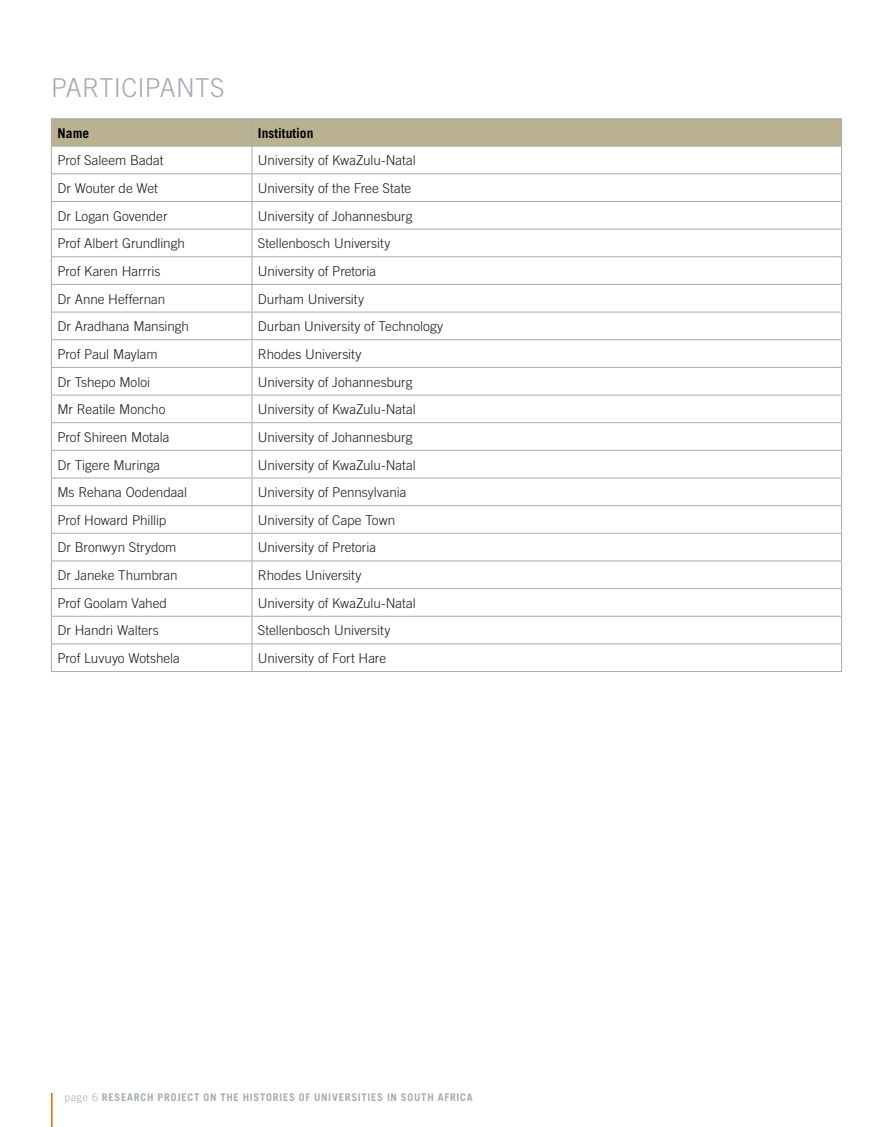
<style>
.page{position:relative;width:893px;height:1127px;background:#fff}
.page>*{position:absolute;margin:0;border:0;box-sizing:border-box;transform-origin:0 0}
.t1{font:300 25.95px "Trade Gothic";letter-spacing:.005em;color:#a4abb1}
.t2{font:300 13.5px "Trade Gothic";letter-spacing:-.005em;color:#1d1d1b}
.t3{font:700 13.5px "Trade Gothic";color:#000}
.t4{font:700 10.5px "Trade Gothic";letter-spacing:.075em;color:#a4abb1}
.s1{font-weight:300}
</style>
<div class="page">
<hr style="left:51px;top:1093px;width:2px;height:34px;background:#d06e00">
<hr style="left:51px;top:118px;width:201px;height:1px;background:#a4abb1">
<hr style="left:252px;top:118px;width:590px;height:1px;background:#a4abb1">
<hr style="left:51px;top:671px;width:201px;height:1px;background:#a4abb1">
<hr style="left:252px;top:671px;width:590px;height:1px;background:#a4abb1">
<svg style="left:51px;top:119px;width:791px;height:552px"></svg>
<hr style="left:252px;top:643px;width:590px;height:1px;background:#a4abb1">
<hr style="left:51px;top:256px;width:201px;height:1px;background:#a4abb1">
<hr style="left:252px;top:256px;width:590px;height:1px;background:#a4abb1">
<h1 class="t1" style="left:51px;top:72px;width:175px">PARTICIPANTS</h1>
<p class="t3" style="left:57px;top:125px;width:33px">Name</p>
<p class="t3" style="left:258px;top:125px;width:57px">Institution</p>
<p class="t2" style="left:57px;top:152px;width:108px">Prof Saleem Badat</p>
<p class="t2" style="left:258px;top:152px;width:159px">University of KwaZulu-Natal</p>
<p class="t2" style="left:57px;top:180px;width:102px">Dr Wouter de Wet</p>
<p class="t2" style="left:258px;top:180px;width:155px">University of the Free State</p>
<p class="t2" style="left:57px;top:208px;width:112px">Dr Logan Govender</p>
<p class="t2" style="left:258px;top:208px;width:156px">University of Johannesburg</p>
<p class="t2" style="left:57px;top:235px;width:129px">Prof Albert Grundlingh</p>
<p class="t2" style="left:258px;top:235px;width:134px">Stellenbosch University</p>
<p class="t2" style="left:57px;top:263px;width:105px">Prof Karen Harrris</p>
<p class="t2" style="left:258px;top:263px;width:120px">University of Pretoria</p>
<p class="t2" style="left:57px;top:291px;width:109px">Dr Anne Heffernan</p>
<p class="t2" style="left:258px;top:291px;width:108px">Durham University</p>
<p class="t2" style="left:57px;top:318px;width:133px">Dr Aradhana Mansingh</p>
<p class="t2" style="left:258px;top:318px;width:187px">Durban University of Technology</p>
<p class="t2" style="left:57px;top:346px;width:102px">Prof Paul Maylam</p>
<p class="t2" style="left:258px;top:346px;width:105px">Rhodes University</p>
<p class="t2" style="left:57px;top:374px;width:94px">Dr Tshepo Moloi</p>
<p class="t2" style="left:258px;top:374px;width:156px">University of Johannesburg</p>
<p class="t2" style="left:57px;top:401px;width:110px">Mr Reatile Moncho</p>
<p class="t2" style="left:258px;top:401px;width:159px">University of KwaZulu-Natal</p>
<p class="t2" style="left:57px;top:429px;width:114px">Prof Shireen Motala</p>
<p class="t2" style="left:258px;top:429px;width:156px">University of Johannesburg</p>
<p class="t2" style="left:57px;top:457px;width:104px">Dr Tigere Muringa</p>
<p class="t2" style="left:258px;top:457px;width:159px">University of KwaZulu-Natal</p>
<p class="t2" style="left:57px;top:484px;width:131px">Ms Rehana Oodendaal</p>
<p class="t2" style="left:258px;top:484px;width:150px">University of Pennsylvania</p>
<p class="t2" style="left:57px;top:512px;width:110px">Prof Howard Phillip</p>
<p class="t2" style="left:258px;top:512px;width:139px">University of Cape Town</p>
<p class="t2" style="left:57px;top:540px;width:121px">Dr Bronwyn Strydom</p>
<p class="t2" style="left:258px;top:540px;width:120px">University of Pretoria</p>
<p class="t2" style="left:57px;top:567px;width:122px">Dr Janeke Thumbran</p>
<p class="t2" style="left:258px;top:567px;width:105px">Rhodes University</p>
<p class="t2" style="left:57px;top:595px;width:111px">Prof Goolam Vahed</p>
<p class="t2" style="left:258px;top:595px;width:159px">University of KwaZulu-Natal</p>
<p class="t2" style="left:57px;top:622px;width:103px">Dr Handri Walters</p>
<p class="t2" style="left:258px;top:622px;width:134px">Stellenbosch University</p>
<p class="t2" style="left:57px;top:650px;width:124px">Prof Luvuyo Wotshela</p>
<p class="t2" style="left:258px;top:650px;width:130px">University of Fort Hare</p>
<p class="t4" style="left:65px;top:1091px;width:410px"><span class="s1">page 6</span> RESEARCH PROJECT ON THE HISTORIES OF UNIVERSITIES IN SOUTH AFRICA</p>
</div>
